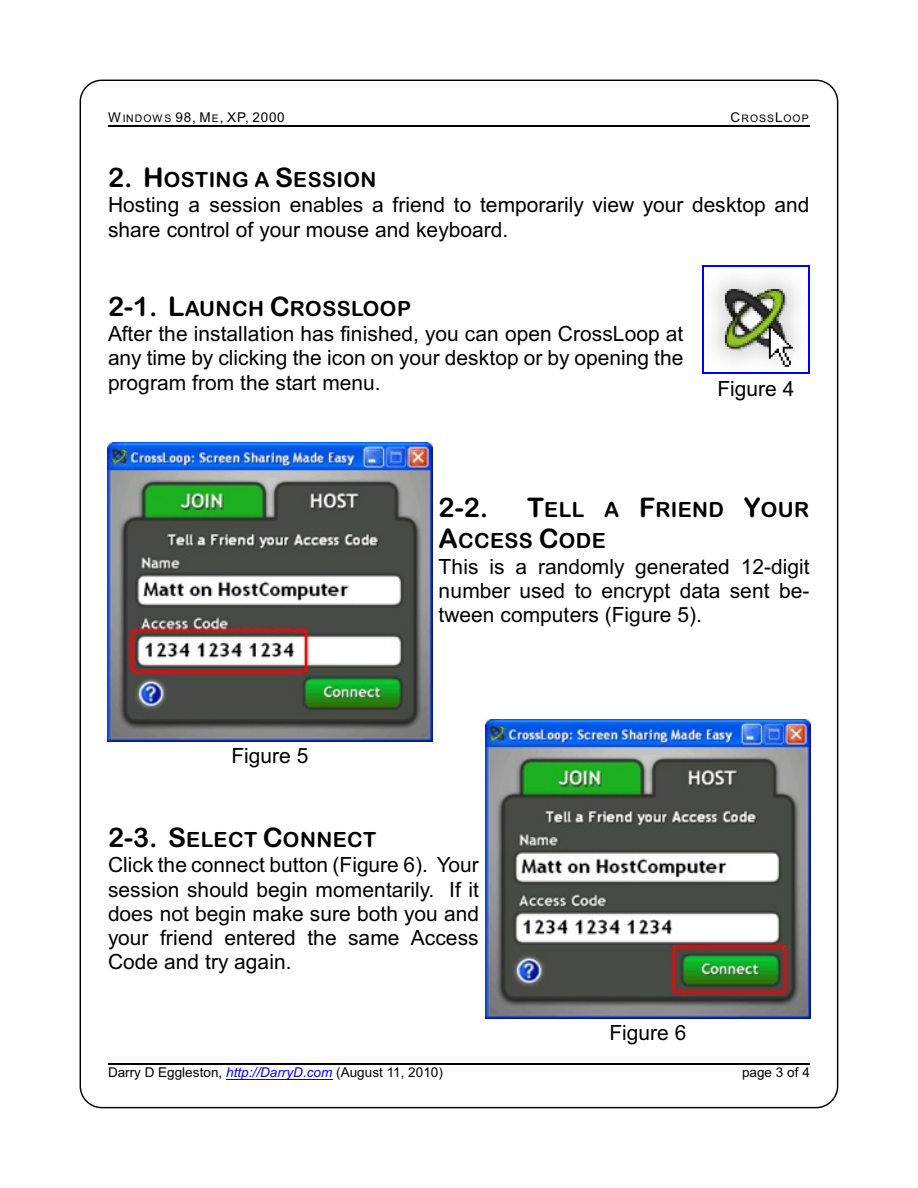
<style>
.page{position:relative;width:918px;height:1188px;background:#fff}
.page>*{position:absolute;margin:0;border:0;box-sizing:border-box;transform-origin:0 0}
.t1{font:27px "Arial Rounded MT Bold";color:#000}
.t2{font:21px/24.3px "Arial";color:#000;text-align:justify}
.t3{font:21px/31.3px "Arial Rounded MT Bold";letter-spacing:.02em;color:#000}
.t4{font:13.5px "Arial";color:#000}
.t5{font:10.5px "Arial";letter-spacing:.1em;color:#000}
.s1{font-size:10.5px}
.s2{font-size:13.5px}
.s3{font-size:27px}
.s4{font-style:italic;color:#00f}
</style>
<div class="page">
<hr style="left:108px;top:125px;width:702px;height:1px;background:#000">
<img style="left:703px;top:267px;width:106px;height:105px">
<hr style="left:702px;top:266px;width:1px;height:107px;background:#00f">
<hr style="left:809px;top:266px;width:1px;height:107px;background:#00f">
<hr style="left:702px;top:266px;width:108px;height:1px;background:#00f">
<hr style="left:702px;top:372px;width:108px;height:1px;background:#00f">
<img style="left:108px;top:443px;width:324px;height:298px">
<img style="left:486px;top:720px;width:324px;height:299px">
<hr style="left:226px;top:1079px;width:106px;height:1px;background:#00f">
<hr style="left:108px;top:1063px;width:702px;height:1px;background:#000">
<p class="t4" style="left:108px;top:112px;width:178px">W <span class="s1">INDOWS</span> 98, M<span class="s1">E</span>, XP, 2000</p>
<p class="t5" style="left:731px;top:114px;width:80px"><span class="s2">C</span>ROSS<span class="s2">L</span>OOP</p>
<p class="t3" style="left:108px;top:166px;width:270px"><span class="s3">2. H</span>OSTING A <span class="s3">S</span>ESSION</p>
<p class="t2" style="left:108px;top:195px;width:703px">Hosting a session enables a friend to temporarily view your desktop and share control of your mouse and keyboard.</p>
<p class="t3" style="left:108px;top:294px;width:305px"><span class="s3">2-1. L</span>AUNCH <span class="s3">C</span>ROSSLOOP</p>
<p class="t2" style="left:108px;top:323px;width:577px">After the installation has finished, you can open CrossLoop at any time by clicking the icon on your desktop or by opening the program from the start menu.</p>
<p class="t2" style="left:717px;top:378px;width:79px">Figure 4</p>
<p class="t2" style="left:231px;top:746px;width:79px">Figure 5</p>
<p class="t3" style="left:439px;top:496px;width:372px;text-indent:89px"><span class="s3">T</span>ELL A <span class="s3">F</span>RIEND <span class="s3">Y</span>OUR<br><span class="s3">A</span>CCESS <span class="s3">C</span>ODE</p>
<p class="t2" style="left:439px;top:556px;width:372px">This is a randomly generated 12-digit number used to encrypt data sent be&shy;tween computers (Figure 5).</p>
<p class="t1" style="left:439px;top:497px;width:51px">2-2.</p>
<p class="t3" style="left:108px;top:826px;width:270px"><span class="s3">2-3. S</span>ELECT <span class="s3">C</span>ONNECT</p>
<p class="t2" style="left:108px;top:855px;width:373px">Click the connect button (Figure 6). Your session should begin momentarily. If it does not begin make sure both you and your friend entered the same Access Code and try again.</p>
<p class="t2" style="left:609px;top:1023px;width:79px">Figure 6</p>
<p class="t4" style="left:108px;top:1067px;width:337px">Darry D Eggleston, <span class="s4">http://DarryD.com</span> (August 11, 2010)</p>
<p class="t4" style="left:742px;top:1067px;width:69px">page 3 of 4</p>
</div>
